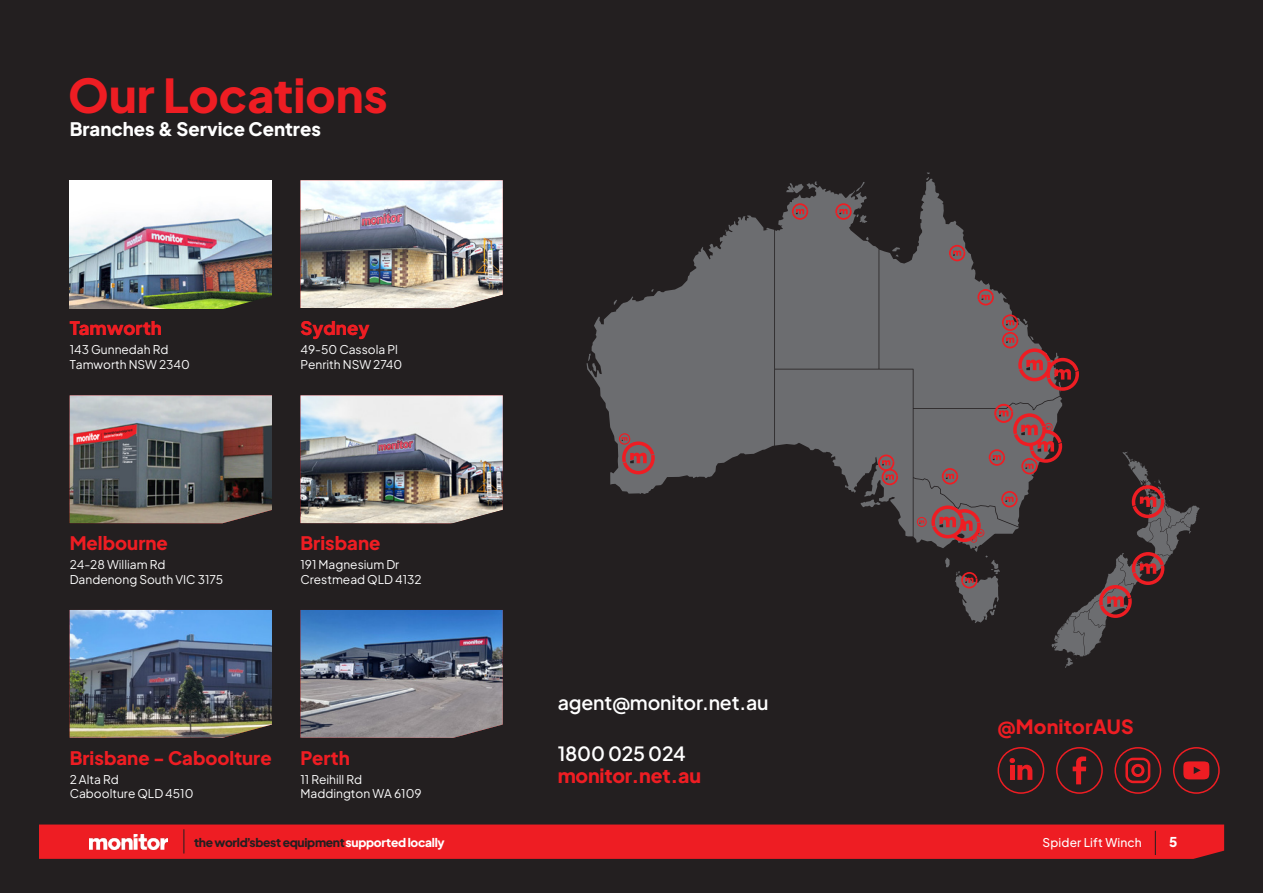
<style>
.page{position:relative;width:1263px;height:893px;background:#231f20}
.page>*{position:absolute;margin:0;border:0;box-sizing:border-box;transform-origin:0 0}
.t1{font:800 46.5px "Plus Jakarta Sans";color:#ee1d23}
.t2{font:600 19.5px "Plus Jakarta Sans";letter-spacing:-.01em;color:#fff}
.t3{font:800 19.5px "Plus Jakarta Sans";letter-spacing:-.01em;color:#ee1d23}
.t4{font:800 19.5px "Plus Jakarta Sans";letter-spacing:.01em;color:#ee1d23}
.t5{font:800 18.6px "Plus Jakarta Sans";color:#ee1d23}
.t6{font:800 18.6px "Plus Jakarta Sans";color:#fff}
.t7{font:800 13.5px "Plus Jakarta Sans";color:#fff}
.t8{font:12px/14.4px "Plus Jakarta Sans";color:#fff}
.t9{font:800 12px "Plus Jakarta Sans";letter-spacing:-.025em;color:#231f20}
.t10{font:500 12px "Plus Jakarta Sans";letter-spacing:.01em;color:#fff}
.s1{color:#fff}
</style>
<div class="page">
<svg style="left:1114px;top:747px;width:47px;height:47px"></svg>
<svg style="left:997px;top:747px;width:47px;height:47px"></svg>
<svg style="left:1056px;top:747px;width:47px;height:47px"></svg>
<svg style="left:1173px;top:747px;width:47px;height:47px"></svg>
<svg style="left:39px;top:824px;width:1185px;height:35px;background:#e92026"></svg>
<img style="left:70px;top:610px;width:202px;height:128px">
<img style="left:300px;top:610px;width:203px;height:128px">
<img style="left:300px;top:180px;width:203px;height:129px">
<img style="left:70px;top:180px;width:202px;height:129px">
<svg style="left:587px;top:172px;width:475px;height:371px;fill:#6c6d70"></svg>
<svg style="left:949px;top:245px;width:16px;height:16px"></svg>
<svg style="left:792px;top:203px;width:16px;height:17px"></svg>
<svg style="left:977px;top:289px;width:17px;height:16px"></svg>
<svg style="left:619px;top:433px;width:36px;height:41px"></svg>
<svg style="left:878px;top:455px;width:20px;height:30px"></svg>
<svg style="left:1002px;top:314px;width:77px;height:77px"></svg>
<svg style="left:835px;top:203px;width:17px;height:17px"></svg>
<svg style="left:917px;top:404px;width:283px;height:264px"></svg>
<img style="left:70px;top:395px;width:202px;height:128px">
<img style="left:300px;top:395px;width:203px;height:129px">
<p class="t1" style="left:68px;top:53px;width:321px">Our Locations</p>
<p class="t6" style="left:70px;top:112px;width:253px">Branches &amp; Service Centres</p>
<p class="t5" style="left:70px;top:311px;width:94px">Tamworth</p>
<p class="t8" style="left:70px;top:341px;width:122px">143 Gunnedah Rd<br>Tamworth NSW 2340</p>
<p class="t5" style="left:300px;top:311px;width:70px">Sydney</p>
<p class="t8" style="left:300px;top:341px;width:103px">49-50 Cassola Pl<br>Penrith NSW 2740</p>
<p class="t5" style="left:70px;top:526px;width:100px">Melbourne</p>
<p class="t8" style="left:70px;top:556px;width:155px">24-28 William Rd<br>Dandenong South VIC 3175</p>
<p class="t5" style="left:300px;top:526px;width:81px">Brisbane</p>
<p class="t8" style="left:300px;top:556px;width:123px">191 Magnesium Dr<br>Crestmead QLD 4132</p>
<p class="t5" style="left:70px;top:741px;width:204px">Brisbane - Caboolture</p>
<p class="t8" style="left:70px;top:771px;width:125px">2 Alta Rd<br>Caboolture QLD 4510</p>
<p class="t5" style="left:300px;top:741px;width:51px">Perth</p>
<p class="t8" style="left:300px;top:771px;width:123px">11 Reihill Rd<br>Maddington WA 6109</p>
<p class="t2" style="left:558px;top:686px;width:212px">agent@monitor.net.au</p>
<p class="t2" style="left:558px;top:736px;width:130px">1800 025 024</p>
<p class="t3" style="left:558px;top:758px;width:145px">monitor.net.au</p>
<p class="t4" style="left:997px;top:709px;width:138px">@MonitorAUS</p>
<p class="t9" style="left:194px;top:831px;width:252px">the world’s best equipment <span class="s1">supported locally</span></p>
<p class="t10" style="left:1042px;top:832px;width:101px">Spider Lift Winch</p>
<p class="t7" style="left:1169px;top:829px;width:10px">5</p>
</div>
